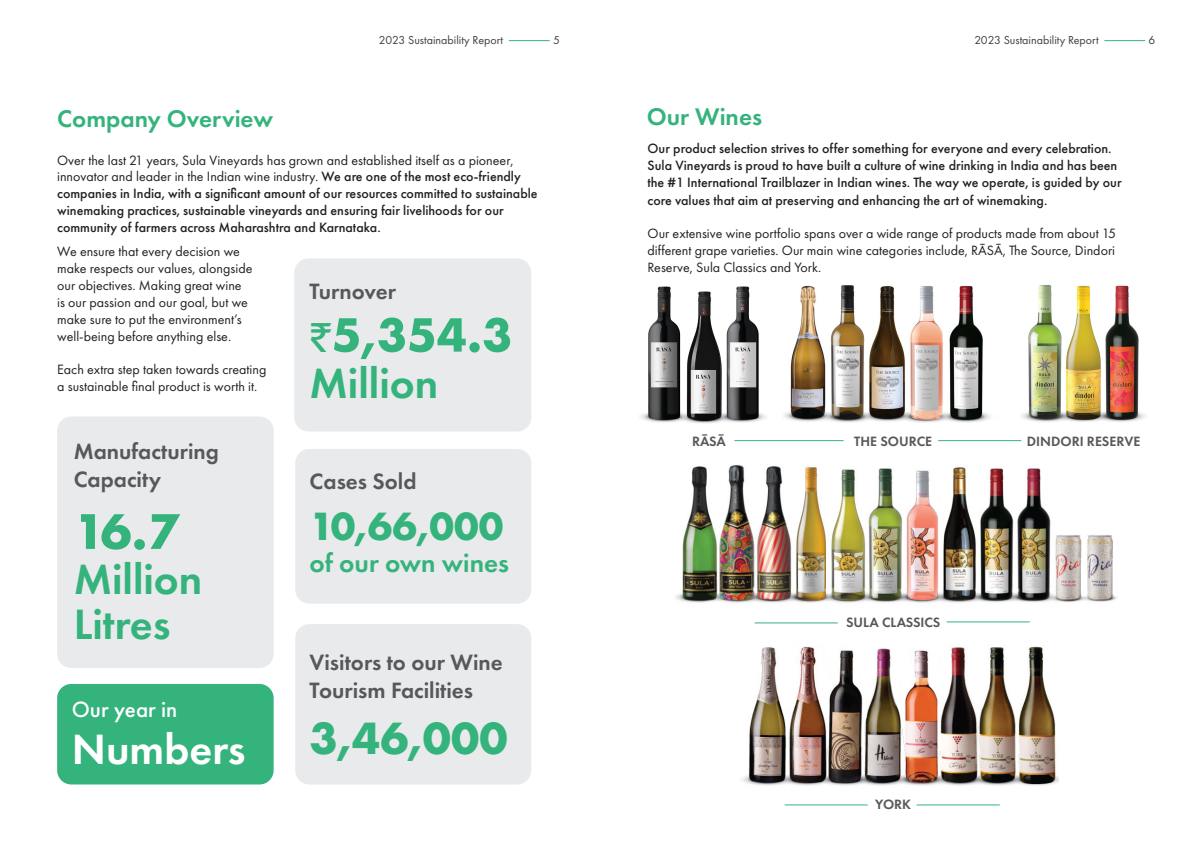
<style>
.page{position:relative;width:1191px;height:842px;background:#fff}
.page>*{position:absolute;margin:0;border:0;box-sizing:border-box;transform-origin:0 0}
.t1{font:700 52px "Futura PT";color:#35b37d}
.t2{font:700 50px "Futura PT";color:#35b37d}
.t3{font:700 47px "Futura PT";color:#35b37d}
.t4{font:600 44px/44.8px "Futura PT";color:#35b37d}
.t5{font:600 44px "Futura PT";color:#fff}
.t6{font:700 41px "Futura PT";color:#35b37d}
.t7{font:600 27px "Futura PT";color:#35b37d}
.t8{font:600 25px "Futura PT";color:#35b37d}
.t9{font:600 23px/27.6px "Futura PT";color:#57585a}
.t10{font:500 23px "Futura PT";color:#fff}
.t11{font:500 14px/16.8px "Futura PT";color:#231f20}
.t12{font:14px/16.8px "Futura PT";color:#231f20}
.t13{font:600 14px "Futura PT";color:#57585a}
.t14{font:12px "Futura PT";color:#3e3e3f}
.s1{font-weight:400}
.s2{font-family:"Kohinoor Devanagari";font-weight:500;font-size:44px}
</style>
<div class="page">
<img style="left:742px;top:646px;width:316px;height:160px">
<img style="left:781px;top:285px;width:231px;height:157px">
<img style="left:675px;top:464px;width:442px;height:160px">
<img style="left:1012px;top:285px;width:133px;height:157px">
<img style="left:640px;top:286px;width:141px;height:156px">
<div style="left:294px;top:258px;width:237px;height:173px;background:#e9eaeb;border-radius:14px"></div>
<div style="left:295px;top:624px;width:236px;height:160px;background:#e9eaeb;border-radius:14px"></div>
<hr style="left:1104px;top:40px;width:41px;height:1px;background:#35b37d">
<hr style="left:509px;top:40px;width:41px;height:1px;background:#35b37d">
<div style="left:57px;top:416px;width:217px;height:252px;background:#e9eaeb;border-radius:14px"></div>
<div style="left:57px;top:684px;width:217px;height:100px;background:#35b37d;border-radius:14px"></div>
<div style="left:295px;top:449px;width:236px;height:155px;background:#e9eaeb;border-radius:14px"></div>
<hr style="left:734px;top:440px;width:109px;height:1px;background:#35b37d">
<hr style="left:938px;top:440px;width:83px;height:1px;background:#35b37d">
<hr style="left:946px;top:621px;width:83px;height:1px;background:#35b37d">
<hr style="left:916px;top:804px;width:83px;height:1px;background:#35b37d">
<hr style="left:754px;top:622px;width:83px;height:1px;background:#35b37d">
<hr style="left:784px;top:804px;width:83px;height:1px;background:#35b37d">
<p class="t8" style="left:57px;top:103px;width:217px">Company Overview</p>
<p class="t14" style="left:379px;top:33px;width:126px">2023 Sustainability Report</p>
<p class="t14" style="left:553px;top:33px;width:8px">5</p>
<p class="t14" style="left:974px;top:33px;width:126px">2023 Sustainability Report</p>
<p class="t14" style="left:1148px;top:33px;width:8px">6</p>
<p class="t8" style="left:647px;top:101px;width:117px">Our Wines</p>
<p class="t11" style="left:57px;top:152px;width:482px"><span class="s1">Over the last 21 years, Sula Vineyards has grown and established itself as a pioneer, innovator and leader in the Indian wine industry.</span> We are one of the most eco-friendly companies in India, with a significant amount of our resources committed to sustainable winemaking practices, sustainable vineyards and ensuring fair livelihoods for our community of farmers across Maharashtra and Karnataka.</p>
<p class="t12" style="left:57px;top:243px;width:197px">We ensure that every decision we make respects our values, alongside our objectives. Making great wine is our passion and our goal, but we make sure to put the environment’s</p>
<p class="t12" style="left:57px;top:327px;width:175px">well-being before anything else.</p>
<p class="t12" style="left:57px;top:361px;width:211px">Each extra step taken towards creating a sustainable final product is worth it.</p>
<p class="t9" style="left:74px;top:437px;width:147px">Manufacturing</p>
<p class="t9" style="left:74px;top:465px;width:89px">Capacity</p>
<p class="t1" style="left:74px;top:498px;width:106px">16.7</p>
<p class="t4" style="left:74px;top:556px;width:130px">Million<br>Litres</p>
<p class="t10" style="left:72px;top:695px;width:107px">Our year in</p>
<p class="t5" style="left:72px;top:722px;width:175px">Numbers</p>
<p class="t9" style="left:310px;top:277px;width:88px">Turnover</p>
<p class="t2" style="left:310px;top:303px;width:204px"><span class="s2">₹</span>5,354.3</p>
<p class="t4" style="left:310px;top:360px;width:130px">Million</p>
<p class="t9" style="left:310px;top:467px;width:108px">Cases Sold</p>
<p class="t6" style="left:310px;top:499px;width:195px">10,66,000</p>
<p class="t7" style="left:310px;top:546px;width:201px">of our own wines</p>
<p class="t9" style="left:310px;top:649px;width:195px">Visitors to our Wine<br>Tourism Facilities</p>
<p class="t3" style="left:310px;top:708px;width:199px">3,46,000</p>
<p class="t11" style="left:647px;top:140px;width:465px">Our product selection strives to offer something for everyone and every celebration.</p>
<p class="t11" style="left:647px;top:157px;width:471px">Sula Vineyards is proud to have built a culture of wine drinking in India and has been</p>
<p class="t11" style="left:647px;top:174px;width:475px">the #1 International Trailblazer in Indian wines. The way we operate, is guided by our</p>
<p class="t11" style="left:647px;top:192px;width:401px">core values that aim at preserving and enhancing the art of winemaking.</p>
<p class="t12" style="left:647px;top:225px;width:470px;text-align:justify">Our extensive wine portfolio spans over a wide range of products made from about 15 different grape varieties. Our main wine categories include, RĀSĀ, The Source, Dindori Reserve, Sula Classics and York.</p>
<p class="t13" style="left:692px;top:432px;width:35px">RĀSĀ</p>
<p class="t13" style="left:1027px;top:432px;width:115px">DINDORI RESERVE</p>
<p class="t13" style="left:854px;top:432px;width:79px">THE SOURCE</p>
<p class="t13" style="left:846px;top:613px;width:96px">SULA CLASSICS</p>
<p class="t13" style="left:875px;top:796px;width:37px">YORK</p>
</div>
